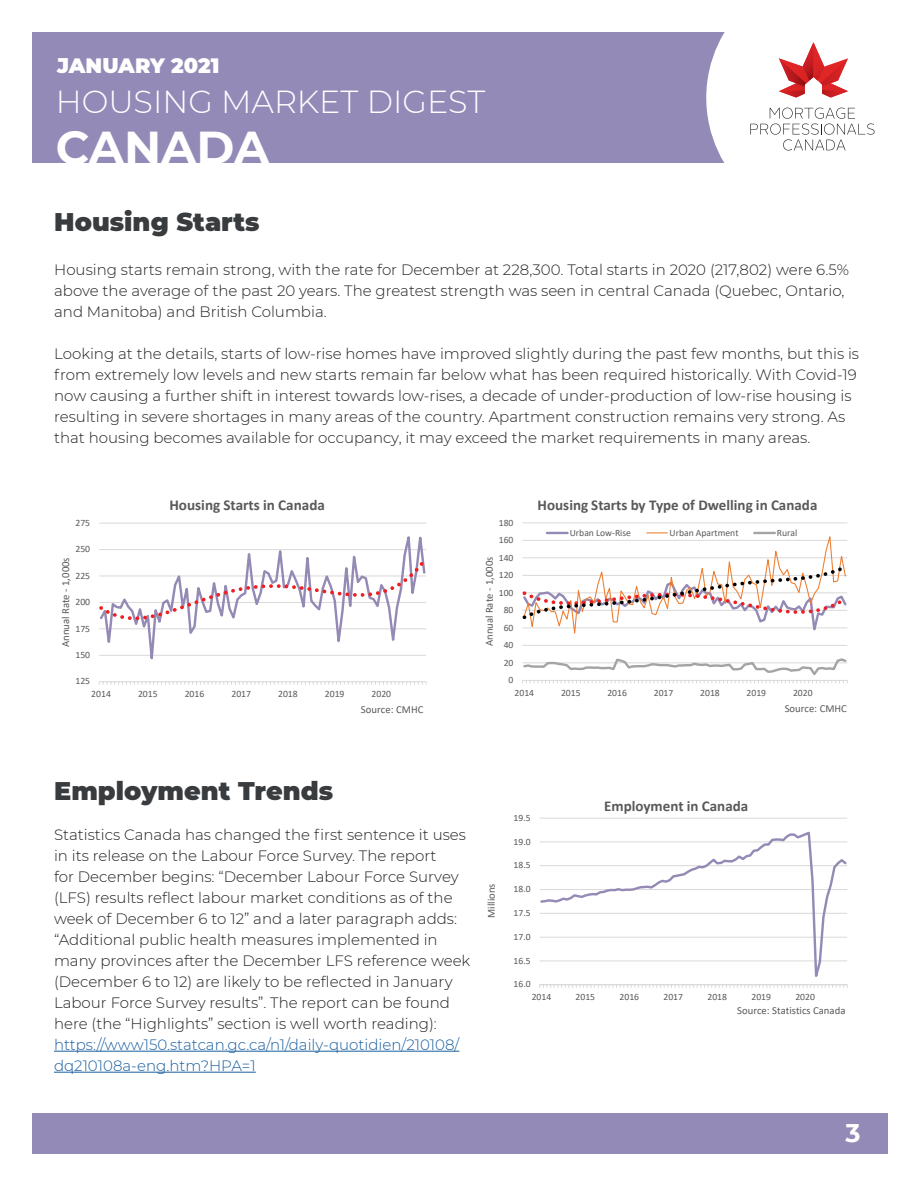
<style>
.page{position:relative;width:918px;height:1188px;background:#fff}
.page>*{position:absolute;margin:0;border:0;box-sizing:border-box;transform-origin:0 0}
.t1{font:700 46.05px "Montserrat";color:#fff}
.t2{font:300 31.8px "Montserrat";color:#fff}
.t3{font:900 25.5px "Montserrat";color:#393c3f}
.t4{font:700 25.5px "Montserrat";color:#fff}
.t5{font:900 20.7px "Montserrat";color:#fff}
.t6{font:700 15.15px "Calibri";color:#595959}
.t7{font:300 15px/21px "Montserrat";color:#231f20}
.t8{font:300 15px/21px "Montserrat";color:#175d9e}
.t9{font:700 15px "Calibri";color:#595959}
.t10{font:10.65px "Calibri";color:#595959}
.t11{font:9.75px "Calibri";color:#595959}
.t12{font:9.6px "Calibri";color:#595959}
</style>
<div class="page">
<div style="left:32px;top:32px;width:850px;height:131px;background:#948ab8"></div>
<div style="left:33px;top:1113px;width:855px;height:40px;background:#948ab8"></div>
<div style="left:706px;top:32px;width:176px;height:131px;background:#fff"></div>
<svg style="left:750px;top:108px;width:125px;height:43px;background:#ececec"></svg>
<svg style="left:779px;top:42px;width:69px;height:56px;background:#e99899"></svg>
<hr style="left:54px;top:1051px;width:405px;height:1px;background:#175d9e">
<hr style="left:54px;top:1072px;width:202px;height:1px;background:#175d9e">
<svg style="left:99px;top:682px;width:328px;height:3px"></svg>
<svg style="left:99px;top:523px;width:328px;height:159px"></svg>
<svg style="left:99px;top:555px;width:327px;height:67px"></svg>
<hr style="left:522px;top:645px;width:325px;height:1px;background:#dad9d8">
<hr style="left:522px;top:523px;width:325px;height:1px;background:#dad9d8">
<svg style="left:522px;top:658px;width:326px;height:25px"></svg>
<svg style="left:522px;top:531px;width:326px;height:103px"></svg>
<hr style="left:754px;top:532px;width:21px;height:2px;background:#a5a4a4">
<hr style="left:540px;top:818px;width:307px;height:1px;background:#dad9d8">
<svg style="left:539px;top:985px;width:309px;height:3px"></svg>
<svg style="left:540px;top:831px;width:308px;height:154px"></svg>
<h3 class="t5" style="left:57px;top:51px;width:164px">JANUARY 2021</h3>
<h2 class="t2" style="left:56px;top:80px;width:431px">HOUSING MARKET DIGEST</h2>
<h1 class="t1" style="left:56px;top:114px;width:215px">CANADA</h1>
<h3 class="t3" style="left:54px;top:203px;width:207px">Housing Starts</h3>
<p class="t7" style="left:54px;top:259px;width:796px">Housing starts remain strong, with the rate for December at 228,300. Total starts in 2020 (217,802) were 6.5% above the average of the past 20 years. The greatest strength was seen in central Canada (Quebec, Ontario, and Manitoba) and British Columbia.</p>
<p class="t7" style="left:54px;top:343px;width:806px">Looking at the details, starts of low-rise homes have improved slightly during the past few months, but this is from extremely low levels and new starts remain far below what has been required historically. With Covid-19 now causing a further shift in interest towards low-rises, a decade of under-production of low-rise housing is resulting in severe shortages in many areas of the country. Apartment construction remains very strong. As that housing becomes available for occupancy, it may exceed the market requirements in many areas.</p>
<p class="t11" style="left:75px;top:516px;width:16px">275</p>
<p class="t6" style="left:169px;top:494px;width:157px">Housing Starts in Canada</p>
<p class="t12" style="left:499px;top:516px;width:16px">180</p>
<p class="t12" style="left:499px;top:533px;width:16px">160</p>
<p class="t9" style="left:538px;top:494px;width:281px">Housing Starts by Type of Dwelling in Canada</p>
<p class="t12" style="left:570px;top:526px;width:63px">Urban Low-Rise</p>
<p class="t12" style="left:670px;top:526px;width:71px">Urban Apartment</p>
<p class="t12" style="left:777px;top:526px;width:22px">Rural</p>
<p class="t11" style="left:75px;top:542px;width:16px">250</p>
<p class="t10" style="left:58px;top:647px;width:91px;rotate:-90deg">Annual Rate - 1,000s</p>
<p class="t11" style="left:75px;top:569px;width:16px">225</p>
<p class="t11" style="left:75px;top:595px;width:16px">200</p>
<p class="t11" style="left:75px;top:622px;width:16px">175</p>
<p class="t12" style="left:499px;top:551px;width:16px">140</p>
<p class="t10" style="left:482px;top:646px;width:91px;rotate:-90deg">Annual Rate - 1,000s</p>
<p class="t12" style="left:499px;top:568px;width:16px">120</p>
<p class="t12" style="left:499px;top:586px;width:16px">100</p>
<p class="t12" style="left:504px;top:603px;width:11px">80</p>
<p class="t12" style="left:504px;top:621px;width:11px">60</p>
<p class="t12" style="left:504px;top:638px;width:11px">40</p>
<p class="t11" style="left:75px;top:648px;width:16px">150</p>
<p class="t12" style="left:504px;top:656px;width:11px">20</p>
<p class="t11" style="left:75px;top:674px;width:16px">125</p>
<p class="t12" style="left:509px;top:673px;width:6px">0</p>
<p class="t11" style="left:91px;top:687px;width:21px">2014</p>
<p class="t11" style="left:138px;top:687px;width:21px">2015</p>
<p class="t11" style="left:185px;top:687px;width:21px">2016</p>
<p class="t11" style="left:231px;top:687px;width:21px">2017</p>
<p class="t11" style="left:278px;top:687px;width:21px">2018</p>
<p class="t11" style="left:325px;top:687px;width:21px">2019</p>
<p class="t11" style="left:372px;top:687px;width:21px">2020</p>
<p class="t12" style="left:515px;top:686px;width:21px">2014</p>
<p class="t12" style="left:561px;top:686px;width:21px">2015</p>
<p class="t12" style="left:607px;top:686px;width:21px">2016</p>
<p class="t12" style="left:654px;top:686px;width:21px">2017</p>
<p class="t12" style="left:700px;top:686px;width:21px">2018</p>
<p class="t12" style="left:747px;top:686px;width:21px">2019</p>
<p class="t12" style="left:793px;top:686px;width:21px">2020</p>
<p class="t10" style="left:361px;top:702px;width:64px">Source: CMHC</p>
<p class="t10" style="left:785px;top:701px;width:64px">Source: CMHC</p>
<h3 class="t3" style="left:54px;top:772px;width:280px">Employment Trends</h3>
<p class="t7" style="left:54px;top:824px;width:418px">Statistics Canada has changed the first sentence it uses in its release on the Labour Force Survey. The report<br>for December begins: “December Labour Force Survey (LFS) results reflect labour market conditions as of the week of December 6 to 12” and a later paragraph adds: “Additional public health measures implemented in many provinces after the December LFS reference week (December 6 to 12) are likely to be reflected in January Labour Force Survey results”. The report can be found here (the “Highlights” section is well worth reading):</p>
<p class="t8" style="left:54px;top:1034px;width:407px">https://www150.statcan.gc.ca/n1/daily-quotidien/210108/ dq210108a-eng.htm?HPA=1</p>
<p class="t10" style="left:484px;top:918px;width:36px;rotate:-90deg">Millions</p>
<p class="t12" style="left:514px;top:811px;width:19px">19.5</p>
<p class="t12" style="left:514px;top:835px;width:19px">19.0</p>
<p class="t12" style="left:514px;top:859px;width:19px">18.5</p>
<p class="t12" style="left:514px;top:882px;width:19px">18.0</p>
<p class="t12" style="left:514px;top:906px;width:19px">17.5</p>
<p class="t12" style="left:514px;top:930px;width:19px">17.0</p>
<p class="t12" style="left:514px;top:954px;width:19px">16.5</p>
<p class="t12" style="left:514px;top:978px;width:19px">16.0</p>
<p class="t9" style="left:604px;top:796px;width:146px">Employment in Canada</p>
<p class="t12" style="left:532px;top:990px;width:21px">2014</p>
<p class="t12" style="left:576px;top:990px;width:21px">2015</p>
<p class="t12" style="left:620px;top:990px;width:21px">2016</p>
<p class="t12" style="left:664px;top:990px;width:21px">2017</p>
<p class="t12" style="left:708px;top:990px;width:21px">2018</p>
<p class="t12" style="left:751px;top:990px;width:21px">2019</p>
<p class="t12" style="left:795px;top:990px;width:21px">2020</p>
<p class="t10" style="left:737px;top:1003px;width:110px">Source: Statistics Canada</p>
<h3 class="t4" style="left:846px;top:1115px;width:17px">3</h3>
</div>
